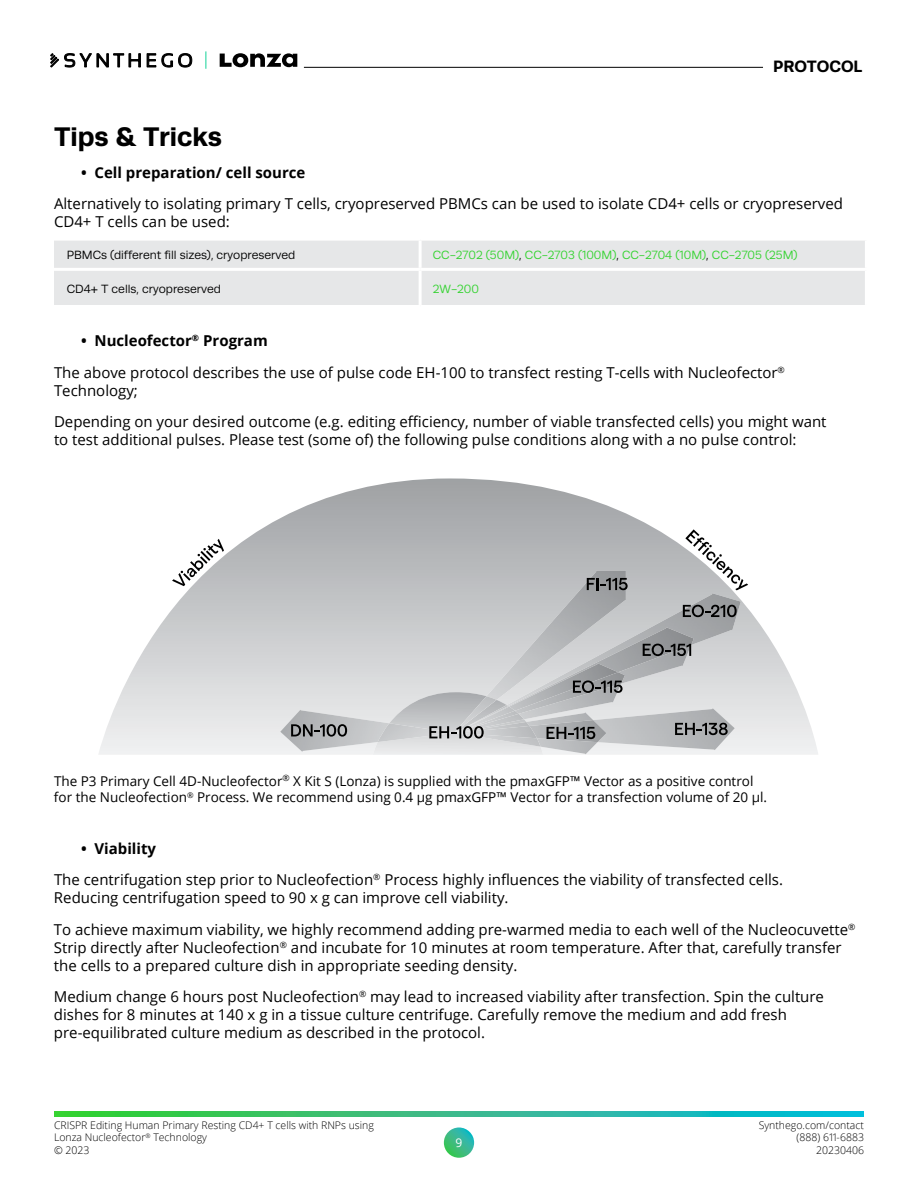
<style>
.page{position:relative;width:918px;height:1188px;background:#fff}
.page>*{position:absolute;margin:0;border:0;box-sizing:border-box;transform-origin:0 0}
.t1{font:700 27px "Runda";color:#000}
.t2{font:700 16.5px "Runda";color:#000}
.t3{font:15px/18px "Open Sans";color:#000}
.t4{font:700 15px "Open Sans";color:#000}
.t5{font:13.5px/16.2px "Open Sans";color:#000}
.t6{font:12px "Runda";color:#000}
.t7{font:12px "Runda";color:#35d331}
.t8{font:12px "Open Sans";color:#fff}
.t9{font:300 10.5px/12.6px "Open Sans";color:#000;text-align:right}
.s1{color:#000}
.s2{font-weight:700}
</style>
<div class="page">
<hr style="left:304px;top:67px;width:459px;height:1px;background:#000">
<svg style="left:444px;top:1128px;width:30px;height:30px"></svg>
<svg style="left:54px;top:1112px;width:810px;height:4px;background:#2abe89"></svg>
<svg style="left:97px;top:54px;width:11px;height:13px"></svg>
<svg style="left:179px;top:54px;width:13px;height:13px"></svg>
<svg style="left:147px;top:54px;width:9px;height:13px"></svg>
<svg style="left:162px;top:54px;width:11px;height:13px"></svg>
<svg style="left:65px;top:54px;width:26px;height:13px"></svg>
<svg style="left:114px;top:54px;width:26px;height:13px"></svg>
<svg style="left:51px;top:54px;width:8px;height:13px"></svg>
<svg style="left:205px;top:51px;width:2px;height:18px"></svg>
<svg style="left:220px;top:53px;width:77px;height:14px"></svg>
<div style="left:54px;top:241px;width:811px;height:64px;background:#e6e7e8"></div>
<hr style="left:54px;top:268px;width:366px;height:3px;background:#fff">
<hr style="left:419px;top:241px;width:3px;height:27px;background:#fff">
<hr style="left:420px;top:268px;width:448px;height:3px;background:#fff">
<hr style="left:419px;top:271px;width:3px;height:34px;background:#fff">
<svg style="left:99px;top:478px;width:719px;height:277px"></svg>
<svg style="left:685px;top:529px;width:63px;height:61px"></svg>
<svg style="left:172px;top:539px;width:52px;height:47px"></svg>
<img style="left:486px;top:571px;width:140px;height:109px">
<svg style="left:587px;top:578px;width:41px;height:12px"></svg>
<img style="left:507px;top:593px;width:234px;height:113px">
<img style="left:508px;top:627px;width:186px;height:80px">
<img style="left:618px;top:672px;width:7px;height:36px">
<img style="left:509px;top:663px;width:109px;height:17px">
<svg style="left:643px;top:644px;width:48px;height:12px"></svg>
<svg style="left:683px;top:605px;width:54px;height:12px"></svg>
<img style="left:623px;top:708px;width:112px;height:42px">
<svg style="left:675px;top:723px;width:53px;height:12px"></svg>
<img style="left:280px;top:710px;width:93px;height:42px">
<svg style="left:373px;top:680px;width:250px;height:75px;background:#c4c5c7"></svg>
<svg style="left:291px;top:724px;width:56px;height:13px"></svg>
<p class="t2" style="left:773px;top:56px;width:91px">PROTOCOL</p>
<h1 class="t1" style="left:54px;top:121px;width:170px">Tips &amp; Tricks</h1>
<p class="t4" style="left:81px;top:162px;width:226px">• Cell preparation/ cell source</p>
<p class="t3" style="left:54px;top:195px;width:791px">Alternatively to isolating primary T cells, cryopreserved PBMCs can be used to isolate CD4+ cells or cryopreserved<br>CD4+ T cells can be used:</p>
<p class="t6" style="left:67px;top:248px;width:230px">PBMCs (different fill sizes), cryopreserved</p>
<p class="t7" style="left:433px;top:248px;width:366px">CC-2702 (50M)<span class="s1">,</span> CC-2703 (100M)<span class="s1">,</span> CC-2704 (10M)<span class="s1">,</span> CC-2705 (25M)</p>
<p class="t6" style="left:67px;top:282px;width:156px">CD4+ T cells, cryopreserved</p>
<p class="t7" style="left:433px;top:282px;width:48px">2W-200</p>
<p class="t3" style="left:54px;top:325px;width:732px;line-height:31.5px;text-indent:27px"><span class="s2">• Nucleofector</span><sup>®</sup> <span class="s2">Program<br></span>The above protocol describes the use of pulse code EH-100 to transfect resting T-cells with Nucleofector<sup>®</sup></p>
<p class="t3" style="left:54px;top:374px;width:774px;line-height:31.5px">Technology;<br>Depending on your desired outcome (e.g. editing efficiency, number of viable transfected cells) you might want</p>
<p class="t3" style="left:54px;top:430px;width:744px">to test additional pulses. Please test (some of) the following pulse conditions along with a no pulse control:</p>
<p class="t5" style="left:54px;top:773px;width:715px">The P3 Primary Cell 4D-Nucleofector<sup>®</sup> X Kit S (Lonza) is supplied with the pmaxGFP™ Vector as a positive control for the Nucleofection<sup>®</sup> Process. We recommend using 0.4 µg pmaxGFP™ Vector for a transfection volume of 20 µl.</p>
<p class="t3" style="left:54px;top:832px;width:731px;line-height:31.5px;text-indent:27px"><span class="s2">• Viability<br></span>The centrifugation step prior to Nucleofection<sup>®</sup> Process highly influences the viability of transfected cells.</p>
<p class="t3" style="left:54px;top:882px;width:803px;line-height:31.5px">Reducing centrifugation speed to 90 x g can improve cell viability.<br>To achieve maximum viability, we highly recommend adding pre-warmed media to each well of the Nucleocuvette<sup>®</sup></p>
<p class="t3" style="left:54px;top:938px;width:789px">Strip directly after Nucleofection<sup>®</sup> and incubate for 10 minutes at room temperature. After that, carefully transfer the cells to a prepared culture dish in appropriate seeding density.</p>
<p class="t3" style="left:54px;top:988px;width:772px">Medium change 6 hours post Nucleofection<sup>®</sup> may lead to increased viability after transfection. Spin the culture dishes for 8 minutes at 140 x g in a tissue culture centrifuge. Carefully remove the medium and add fresh pre-equilibrated culture medium as described in the protocol.</p>
<p class="t9" style="left:54px;top:1118px;width:321px;text-align:left">CRISPR Editing Human Primary Resting CD4+ T cells with RNPs using<br>Lonza Nucleofector<sup>®</sup> Technology<br>© 2023</p>
<p class="t8" style="left:456px;top:1135px;width:8px">9</p>
<p class="t9" style="left:759px;top:1118px;width:107px">Synthego.com/contact (888) 611-6883<br>20230406</p>
</div>
